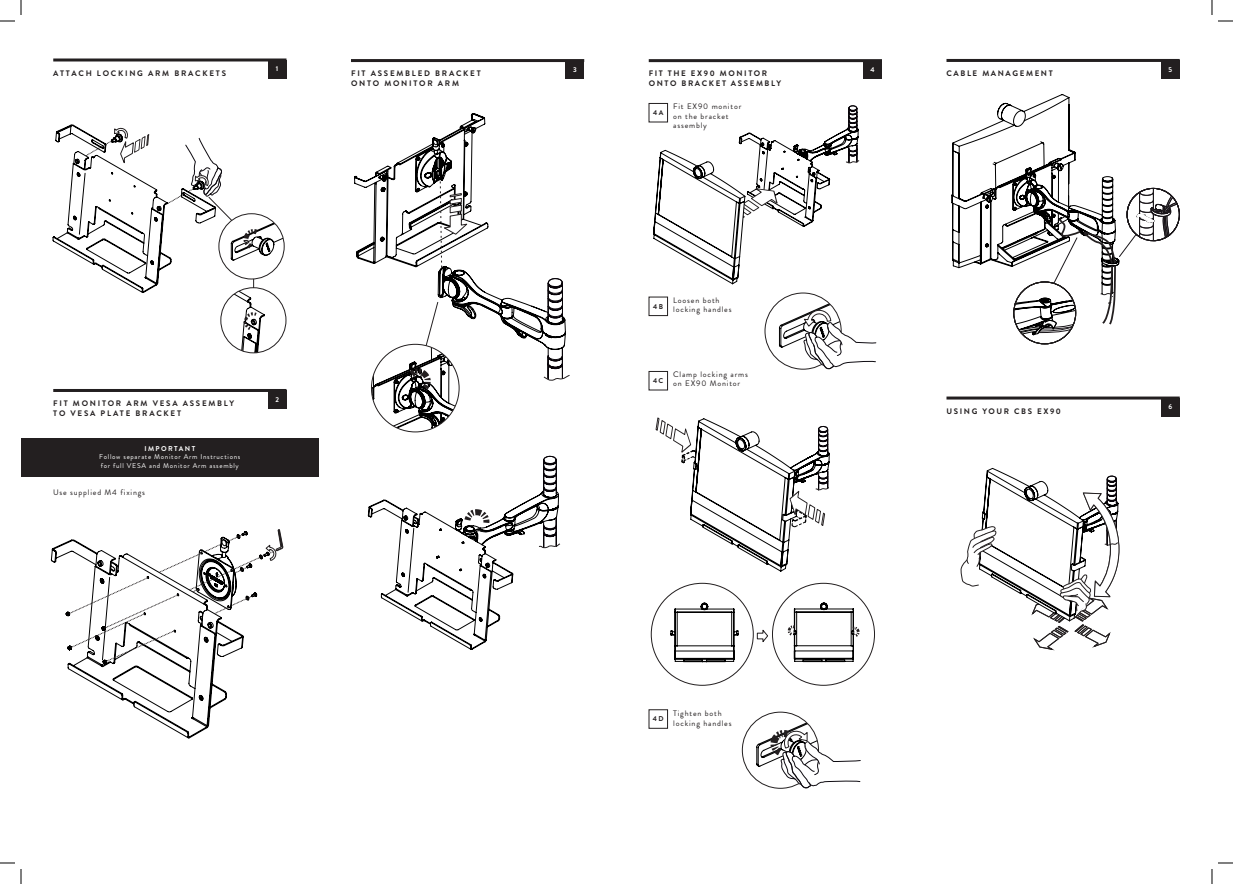
<style>
.page{position:relative;width:1233px;height:884px;background:#fff}
.page>*{position:absolute;margin:0;border:0;box-sizing:border-box;transform-origin:0 0}
.t1{font:700 8px/9.6px "Brandon Grotesque";letter-spacing:.2em;color:#231f20}
.t2{font:8px/9.6px "Brandon Grotesque";letter-spacing:.1em;color:#231f20}
.t3{font:7px/8.4px "Brandon Grotesque";letter-spacing:.1em;color:#fff}
.t4{font:700 7px "Brandon Grotesque";letter-spacing:.2em;color:#fff}
.t5{font:700 7px "Brandon Grotesque";letter-spacing:.2em;color:#231f20}
</style>
<div class="page">
<div style="left:21px;top:438px;width:298px;height:39px;background:#231f20"></div>
<div style="left:268px;top:60px;width:18px;height:18px;background:#231f20"></div>
<hr style="left:53px;top:58px;width:233px;height:3px;background:#231f20">
<hr style="left:649px;top:59px;width:233px;height:3px;background:#231f20">
<div style="left:863px;top:60px;width:19px;height:19px;background:#231f20"></div>
<hr style="left:351px;top:59px;width:233px;height:3px;background:#231f20">
<div style="left:565px;top:60px;width:19px;height:19px;background:#231f20"></div>
<div style="left:649px;top:709px;width:19px;height:19px;border:1px solid #231f20"></div>
<hr style="left:946px;top:59px;width:233px;height:3px;background:#231f20">
<div style="left:1161px;top:60px;width:18px;height:19px;background:#231f20"></div>
<svg style="left:437px;top:120px;width:106px;height:224px"></svg>
<svg style="left:354px;top:113px;width:131px;height:155px"></svg>
<svg style="left:670px;top:603px;width:68px;height:59px"></svg>
<div style="left:649px;top:297px;width:19px;height:19px;border:1px solid #231f20"></div>
<svg style="left:765px;top:293px;width:111px;height:77px"></svg>
<div style="left:649px;top:103px;width:19px;height:19px;border:1px solid #231f20"></div>
<div style="left:649px;top:371px;width:19px;height:19px;border:1px solid #231f20"></div>
<svg style="left:742px;top:712px;width:119px;height:77px"></svg>
<svg style="left:757px;top:629px;width:11px;height:13px"></svg>
<svg style="left:787px;top:603px;width:73px;height:59px"></svg>
<hr style="left:946px;top:396px;width:233px;height:3px;background:#231f20">
<div style="left:1161px;top:398px;width:18px;height:18px;background:#231f20"></div>
<svg style="left:371px;top:301px;width:88px;height:131px"></svg>
<svg style="left:51px;top:529px;width:232px;height:209px"></svg>
<svg style="left:53px;top:125px;width:231px;height:228px"></svg>
<div style="left:268px;top:390px;width:18px;height:19px;background:#231f20"></div>
<hr style="left:53px;top:389px;width:233px;height:3px;background:#231f20">
<svg style="left:543px;top:278px;width:27px;height:103px"></svg>
<svg style="left:653px;top:106px;width:206px;height:178px"></svg>
<svg style="left:655px;top:417px;width:174px;height:155px"></svg>
<svg style="left:951px;top:94px;width:226px;height:245px"></svg>
<svg style="left:960px;top:468px;width:159px;height:182px"></svg>
<svg style="left:368px;top:456px;width:193px;height:194px"></svg>
<svg style="left:1218px;top:20px;width:15px;height:2px"></svg>
<svg style="left:1218px;top:862px;width:15px;height:2px"></svg>
<svg style="left:0;top:0;width:22px;height:22px"></svg>
<svg style="left:0;top:862px;width:22px;height:22px"></svg>
<svg style="left:1211px;top:0;width:1px;height:15px"></svg>
<svg style="left:1211px;top:869px;width:1px;height:15px"></svg>
<p class="t4" style="left:276px;top:64px;width:4px">1</p>
<p class="t4" style="left:870px;top:65px;width:6px">4</p>
<p class="t1" style="left:351px;top:69px;width:28px">FIT ASSEMBLED</p>
<p class="t1" style="left:435px;top:69px;width:8px">BRACKET</p>
<p class="t1" style="left:351px;top:78px;width:8px">ONTO</p>
<p class="t1" style="left:384px;top:78px;width:8px">MONITOR</p>
<p class="t1" style="left:438px;top:78px;width:8px">ARM</p>
<p class="t4" style="left:573px;top:65px;width:5px">3</p>
<p class="t1" style="left:53px;top:68px;width:14px">ATTACH</p>
<p class="t1" style="left:97px;top:68px;width:8px">LOCKING</p>
<p class="t1" style="left:148px;top:68px;width:8px">ARM</p>
<p class="t1" style="left:174px;top:68px;width:8px">BRACKETS</p>
<p class="t1" style="left:649px;top:69px;width:134px">FIT THE EX90 MONITOR<br>ONTO BRACKET ASSEMBLY</p>
<p class="t5" style="left:653px;top:108px;width:12px">4A</p>
<p class="t2" style="left:673px;top:102px;width:70px">Fit EX90 monitor on the bracket assembly</p>
<p class="t5" style="left:653px;top:301px;width:11px">4B</p>
<p class="t2" style="left:673px;top:295px;width:60px">Loosen both locking handles</p>
<p class="t1" style="left:53px;top:399px;width:28px">FIT MONITOR</p>
<p class="t1" style="left:126px;top:399px;width:8px">ARM</p>
<p class="t1" style="left:153px;top:399px;width:14px">VESA</p>
<p class="t1" style="left:183px;top:399px;width:15px">ASSEMBLY</p>
<p class="t1" style="left:53px;top:408px;width:7px">TO</p>
<p class="t1" style="left:71px;top:408px;width:14px">VESA</p>
<p class="t1" style="left:101px;top:408px;width:7px">PLATE</p>
<p class="t1" style="left:136px;top:408px;width:8px">BRACKET</p>
<p class="t4" style="left:144px;top:444px;width:52px">IMPORTANT</p>
<p class="t3" style="left:99px;top:453px;width:143px">Follow separate Monitor Arm Instructions for full VESA and Monitor Arm assembly</p>
<p class="t2" style="left:53px;top:487px;width:93px">Use supplied M4 fixings</p>
<p class="t4" style="left:275px;top:394px;width:5px">2</p>
<p class="t5" style="left:653px;top:376px;width:12px">4C</p>
<p class="t2" style="left:673px;top:369px;width:76px">Clamp locking arms on EX90 Monitor</p>
<p class="t1" style="left:946px;top:69px;width:108px">CABLE MANAGEMENT</p>
<p class="t1" style="left:946px;top:406px;width:116px">USING YOUR CBS EX90</p>
<p class="t5" style="left:653px;top:714px;width:12px">4D</p>
<p class="t2" style="left:673px;top:709px;width:60px">Tighten both locking handles</p>
<p class="t4" style="left:1168px;top:64px;width:5px">5</p>
<p class="t4" style="left:1168px;top:402px;width:5px">6</p>
</div>
